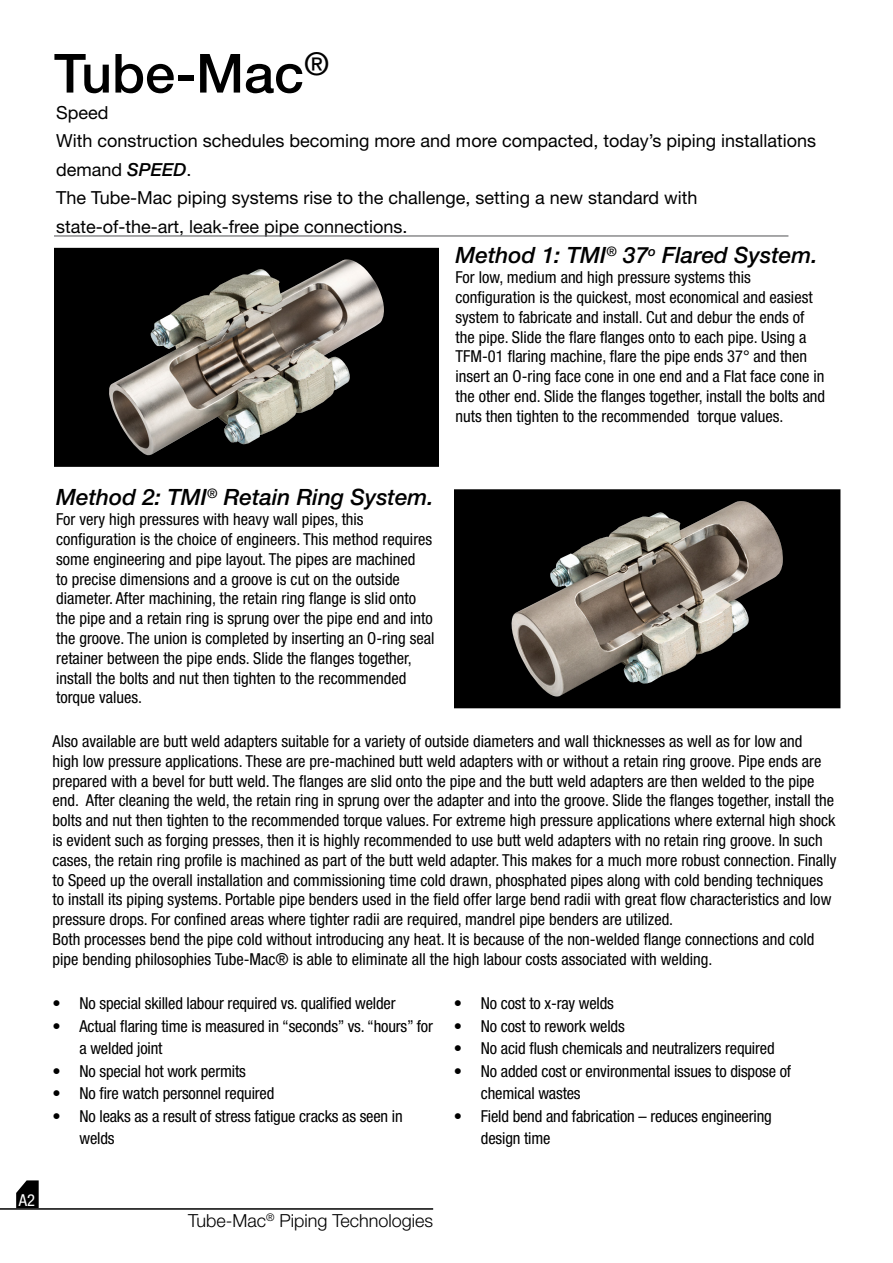
<style>
.page{position:relative;width:893px;height:1263px;background:#fff}
.page>*{position:absolute;margin:0;border:0;box-sizing:border-box;transform-origin:0 0}
.t1{font:500 54px "Helvetica Neue LT Std";color:#000}
.t2{font:italic 500 22.5px "Helvetica Neue LT Std";color:#000}
.t3{font:18px/28.5px "Helvetica Neue LT Std";color:#000}
.t4{font:300 18px "Helvetica Neue LT Std";color:#000}
.t5{font:condensed 16.5px/19.8px "Helvetica Neue LT Std";color:#000}
.t6{font:condensed 16.5px "Helvetica Neue LT Std";color:#fff}
.s1{font-weight:500;font-style:italic}
</style>
<div class="page">
<hr style="left:0;top:1208px;width:433px;height:2px;background:#000">
<svg style="left:16px;top:1180px;width:23px;height:28px"></svg>
<div style="left:56px;top:249px;width:381px;height:216px;background:#000"></div>
<img style="left:109px;top:259px;width:275px;height:197px">
<div style="left:54px;top:248px;width:385px;height:219px;border:3px solid #000"></div>
<div style="left:455px;top:491px;width:384px;height:216px;background:#000"></div>
<img style="left:511px;top:501px;width:272px;height:196px">
<div style="left:454px;top:489px;width:386px;height:219px;border:3px solid #000"></div>
<hr style="left:54px;top:235px;width:734px;height:2px;background:#636466">
<h1 class="t1" style="left:54px;top:41px;width:277px">Tube-Mac<sup>®</sup></h1>
<p class="t3" style="left:56px;top:98px;width:761px">Speed<br>With construction schedules becoming more and more compacted, today’s piping installations demand <span class="s1">SPEED</span>.<br>The Tube-Mac piping systems rise to the challenge, setting a new standard with state-of-the-art, leak-free pipe connections.</p>
<h2 class="t2" style="left:455px;top:242px;width:364px">Method 1: TMI<sup>®</sup> 37<sup>o</sup> Flared System.</h2>
<p class="t5" style="left:455px;top:267px;width:371px">For low, medium and high pressure systems this configuration is the quickest, most economical and easiest system to fabricate and install. Cut and debur the ends of the pipe. Slide the flare flanges onto to each pipe. Using a TFM-01 flaring machine, flare the pipe ends 37° and then insert an O-ring face cone in one end and a Flat face cone in the other end. Slide the flanges together, install the bolts and nuts then tighten to the recommended torque values.</p>
<h2 class="t2" style="left:56px;top:484px;width:379px">Method 2: TMI<sup>®</sup> Retain Ring System.</h2>
<p class="t5" style="left:56px;top:509px;width:380px">For very high pressures with heavy wall pipes, this configuration is the choice of engineers. This method requires some engineering and pipe layout. The pipes are machined<br>to precise dimensions and a groove is cut on the outside diameter. After machining, the retain ring flange is slid onto the pipe and a retain ring is sprung over the pipe end and into the groove. The union is completed by inserting an O-ring seal retainer between the pipe ends. Slide the flanges together, install the bolts and nut then tighten to the recommended torque values.</p>
<p class="t5" style="left:52px;top:731px;width:785px">Also available are butt weld adapters suitable for a variety of outside diameters and wall thicknesses as well as for low and<br>high low pressure applications. These are pre-machined butt weld adapters with or without a retain ring groove. Pipe ends are prepared with a bevel for butt weld. The flanges are slid onto the pipe and the butt weld adapters are then welded to the pipe end. After cleaning the weld, the retain ring in sprung over the adapter and into the groove. Slide the flanges together, install the bolts and nut then tighten to the recommended torque values. For extreme high pressure applications where external high shock is evident such as forging presses, then it is highly recommended to use butt weld adapters with no retain ring groove. In such cases, the retain ring profile is machined as part of the butt weld adapter. This makes for a much more robust connection. Finally to Speed up the overall installation and commissioning time cold drawn, phosphated pipes along with cold bending techniques to install its piping systems. Portable pipe benders used in the field offer large bend radii with great flow characteristics and low pressure drops. For confined areas where tighter radii are required, mandrel pipe benders are utilized.<br>Both processes bend the pipe cold without introducing any heat. It is because of the non-welded flange connections and cold pipe bending philosophies Tube-Mac® is able to eliminate all the high labour costs associated with welding.</p>
<p class="t5" style="left:52px;top:993px;width:345px">• No special skilled labour required vs. qualified welder</p>
<p class="t5" style="left:79px;top:1014px;width:355px;line-height:22.5px;text-indent:-27px">• Actual flaring time is measured in “seconds” vs. “hours” for a welded joint</p>
<p class="t5" style="left:52px;top:1061px;width:195px">• No special hot work permits</p>
<p class="t5" style="left:52px;top:1083px;width:223px">• No fire watch personnel required</p>
<p class="t5" style="left:79px;top:1104px;width:325px;line-height:22.5px;text-indent:-27px">• No leaks as a result of stress fatigue cracks as seen in welds</p>
<p class="t5" style="left:454px;top:993px;width:161px">• No cost to x-ray welds</p>
<p class="t5" style="left:454px;top:1016px;width:172px">• No cost to rework welds</p>
<p class="t5" style="left:454px;top:1038px;width:322px">• No acid flush chemicals and neutralizers required</p>
<p class="t5" style="left:481px;top:1060px;width:312px;line-height:22.5px;text-indent:-27px">• No added cost or environmental issues to dispose of chemical wastes</p>
<p class="t5" style="left:481px;top:1105px;width:292px;line-height:22.5px;text-indent:-27px">• Field bend and fabrication – reduces engineering design time</p>
<p class="t6" style="left:19px;top:1191px;width:18px">A2</p>
<p class="t4" style="left:188px;top:1210px;width:247px">Tube-Mac<sup>®</sup> Piping Technologies</p>
</div>
